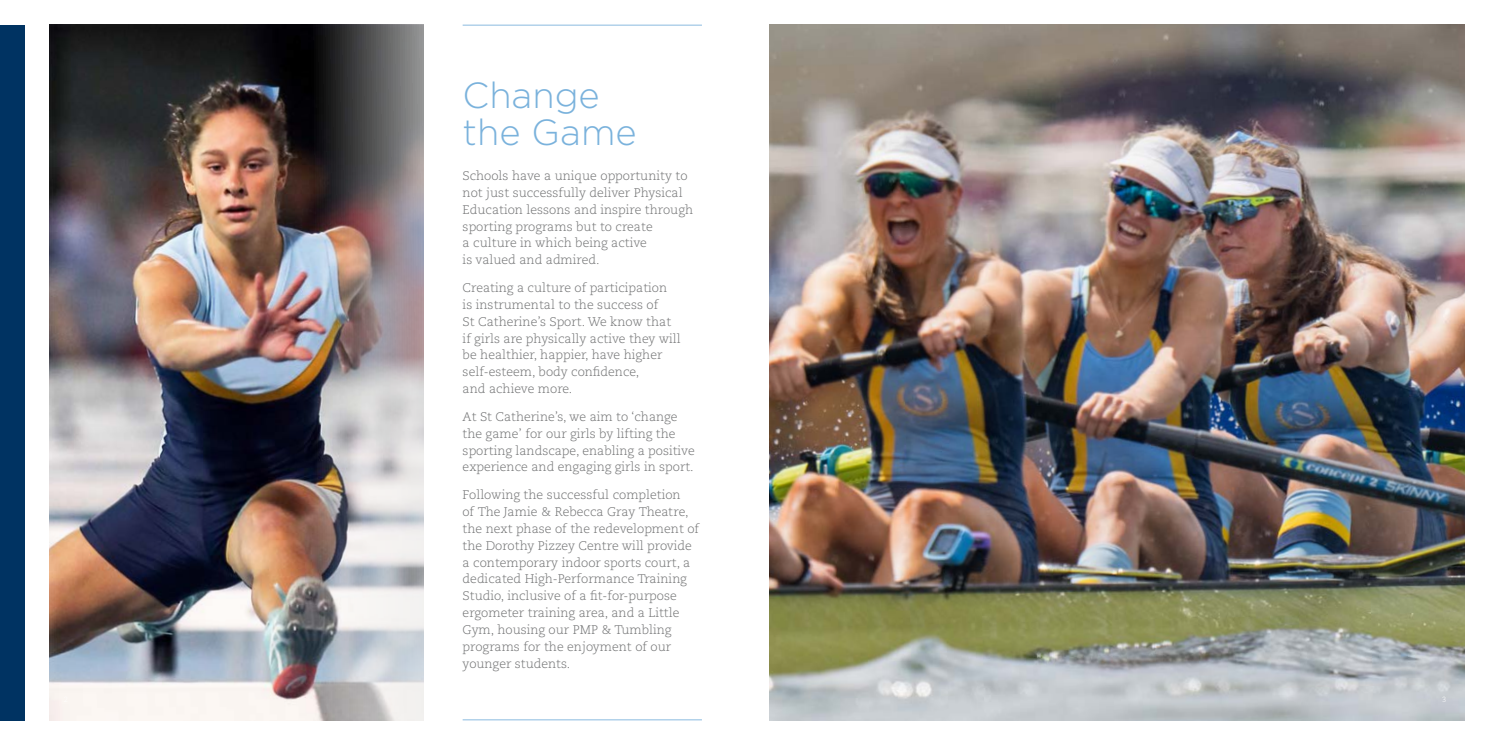
<style>
.page{position:relative;width:1489px;height:745px;background:#fff}
.page>*{position:absolute;margin:0;border:0;box-sizing:border-box;transform-origin:0 0}
.t1{font:300 36.25px/37.5px "Gotham HTF";color:#7ab2dc}
.t2{font:300 12.5px/16.9px "Caecilia LT Pro 45";color:#707172}
.t3{font:300 7.5px "Caecilia LT Pro 45";color:#fff}
</style>
<div class="page">
<img style="left:769px;top:25px;width:694px;height:694px">
<img style="left:50px;top:25px;width:373px;height:694px">
<div style="left:0;top:25px;width:25px;height:694px;background:#003362"></div>
<hr style="left:462px;top:25px;width:240px;height:1px;background:#8abae0">
<hr style="left:462px;top:719px;width:240px;height:1px;background:#8abae0">
<h1 class="t1" style="left:462px;top:76px;width:176px">Change the Game</h1>
<p class="t2" style="left:462px;top:167px;width:232px">Schools have a unique opportunity to not just successfully deliver Physical Education lessons and inspire through sporting programs but to create<br>a culture in which being active<br>is valued and admired.</p>
<p class="t2" style="left:462px;top:279px;width:220px">Creating a culture of participation<br>is instrumental to the success of<br>St Catherine’s Sport. We know that if girls are physically active they will be healthier, happier, have higher self-esteem, body confidence,<br>and achieve more.</p>
<p class="t2" style="left:462px;top:407px;width:233px">At St Catherine’s, we aim to ‘change the game’ for our girls by lifting the sporting landscape, enabling a positive experience and engaging girls in sport.</p>
<p class="t2" style="left:462px;top:485px;width:238px">Following the successful completion<br>of The Jamie &amp; Rebecca Gray Theatre, the next phase of the redevelopment of the Dorothy Pizzey Centre will provide a contemporary indoor sports court, a dedicated High-Performance Training Studio, inclusive of a fit-for-purpose ergometer training area, and a Little Gym, housing our PMP &amp; Tumbling programs for the enjoyment of our younger students.</p>
<p class="t3" style="left:1441px;top:694px;width:6px">3</p>
</div>
